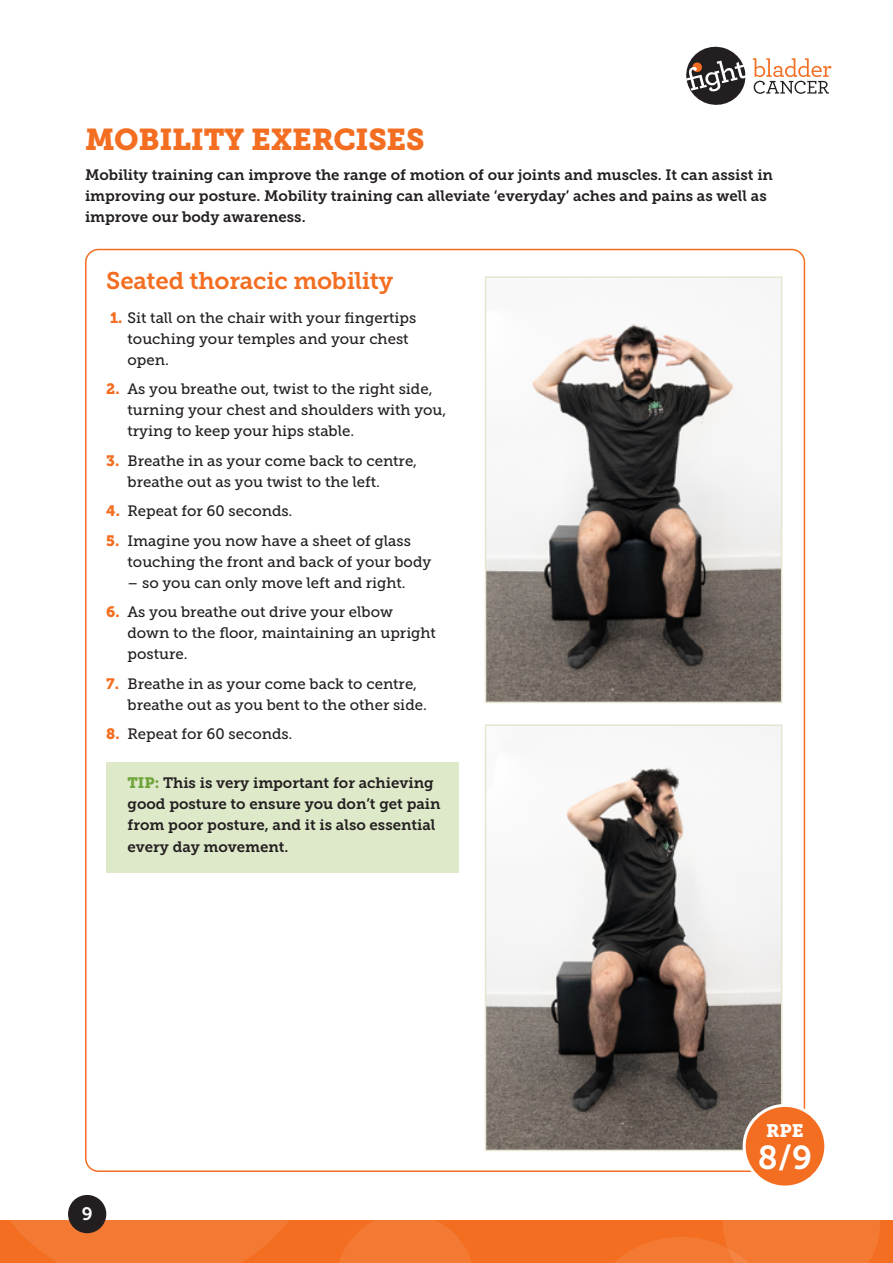
<style>
.page{position:relative;width:893px;height:1263px;background:#fff}
.page>*{position:absolute;margin:0;border:0;box-sizing:border-box;transform-origin:0 0}
.t1{font:33px "Museo Slab 700";color:#fff}
.t2{font:30px "Museo Slab 900";letter-spacing:-.01em;color:#f36e21}
.B_Head{font:24px "Museo Slab 700";letter-spacing:-.01em;color:#f36e21}
.t3{font:18px "Museo Slab 900";color:#fff}
.t4{font:18px "Museo Slab 700";color:#fff}
.List{font:15px/21px "Museo Slab 500";color:#231f20}
.Tip{font:15px/21.1px "Museo Slab 700";color:#231f20}
.s1{font-family:"Museo Slab 900";color:#f36e21}
.s2{font-family:"Museo Slab 900";color:#70a43b}
</style>
<div class="page">
<svg style="left:686px;top:46px;width:145px;height:59px"></svg>
<div style="left:0;top:1220px;width:893px;height:43px;background:#f36e21"></div>
<svg style="left:339px;top:1220px;width:133px;height:43px"></svg>
<svg style="left:614px;top:1220px;width:266px;height:43px"></svg>
<svg style="left:10px;top:1220px;width:279px;height:43px"></svg>
<div style="left:68px;top:1195px;width:38px;height:38px;background:#231f20;border-radius:50%"></div>
<div style="left:106px;top:762px;width:353px;height:110px;background:#dde9c9"></div>
<img style="left:488px;top:323px;width:291px;height:377px">
<div style="left:485px;top:276px;width:297px;height:427px;border:2px solid #e6e5d1"></div>
<img style="left:488px;top:727px;width:291px;height:421px">
<div style="left:485px;top:724px;width:297px;height:427px;border:2px solid #e6e5d1"></div>
<div style="left:744px;top:1105px;width:82px;height:82px;background:#f36e21;border-radius:50%"></div>
<div style="left:743px;top:1104px;width:84px;height:84px;border:3px solid #fff;border-radius:50%"></div>
<p class="t2" style="left:85px;top:122px;width:341px">MOBILITY EXERCISES</p>
<p class="Tip" style="left:85px;top:164px;width:689px">Mobility training can improve the range of motion of our joints and muscles. It can assist in improving our posture. Mobility training can alleviate ‘everyday’ aches and pains as well as improve our body awareness.</p>
<p class="B_Head" style="left:106px;top:267px;width:288px">Seated thoracic mobility</p>
<p class="List" style="left:128px;top:307px;width:290px;text-indent:-18px"><span class="s1">1.</span> Sit tall on the chair with your fingertips touching your temples and your chest open.</p>
<p class="List" style="left:128px;top:379px;width:320px;text-indent:-21px"><span class="s1">2.</span> As you breathe out, twist to the right side, turning your chest and shoulders with you, trying to keep your hips stable.</p>
<p class="List" style="left:128px;top:450px;width:291px;text-indent:-21px"><span class="s1">3.</span> Breathe in as your come back to centre, breathe out as you twist to the left.</p>
<p class="List" style="left:106px;top:501px;width:188px"><span class="s1">4.</span> Repeat for 60 seconds.</p>
<p class="List" style="left:128px;top:530px;width:305px;text-indent:-21px"><span class="s1">5.</span> Imagine you now have a sheet of glass touching the front and back of your body</p>
<p class="List" style="left:128px;top:572px;width:280px">– so you can only move left and right.</p>
<p class="List" style="left:128px;top:602px;width:310px;text-indent:-21px"><span class="s1">6.</span> As you breathe out drive your elbow down to the floor, maintaining an upright posture.</p>
<p class="List" style="left:128px;top:673px;width:301px;text-indent:-21px"><span class="s1">7.</span> Breathe in as your come back to centre, breathe out as you bent to the other side.</p>
<p class="List" style="left:106px;top:724px;width:188px"><span class="s1">8.</span> Repeat for 60 seconds.</p>
<p class="Tip" style="left:128px;top:772px;width:315px"><span class="s2">TIP:</span> This is very important for achieving good posture to ensure you don’t get pain from poor posture, and it is also essential every day movement.</p>
<p class="t4" style="left:82px;top:1204px;width:12px">9</p>
<p class="t3" style="left:766px;top:1120px;width:39px">RPE</p>
<p class="t1" style="left:758px;top:1139px;width:56px">8/9</p>
</div>
